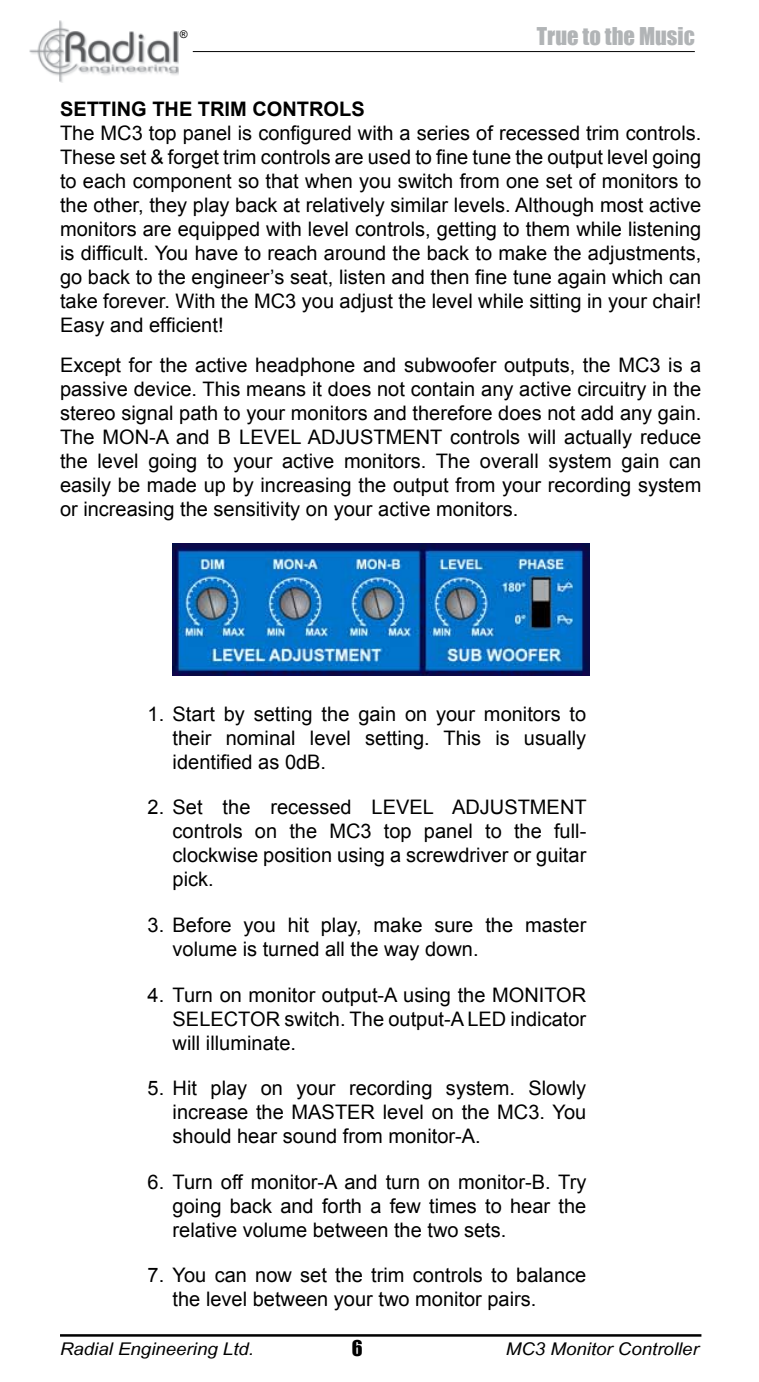
<style>
.page{position:relative;width:759px;height:1382px;background:#fff}
.page>*{position:absolute;margin:0;border:0;box-sizing:border-box;transform-origin:0 0}
.t1{font:22.5px "Impact";color:#b1b4b6}
.t2{font:20px/24px "Arial";color:#000;text-align:justify}
.t3{font:700 20px "Arial";color:#000}
.t4{font:20px "Impact";color:#000}
.t5{font:italic 17.5px "Arial Narrow";color:#000;scale:1.3 1}
.t6{font:italic 10.5px "Arial";color:#000}
</style>
<div class="page">
<hr style="left:60px;top:1334px;width:641px;height:3px;background:#000">
<img style="left:29px;top:21px;width:149px;height:61px">
<hr style="left:193px;top:51px;width:501px;height:1px;background:#000">
<img style="left:172px;top:544px;width:417px;height:131px">
<p class="t6" style="left:179px;top:27px;width:9px">®</p>
<p class="t1" style="left:536px;top:19px;width:159px">True to the Music</p>
<p class="t3" style="left:60px;top:96px;width:306px">SETTING TH E TRIM CONTROLS</p>
<p class="t2" style="left:60px;top:122px;width:642px">The MC3 top panel is configured with a series of recessed trim controls.<br>These set &amp; forget trim controls are used to fine tune the output level going to each component so that when you switch from one set of monitors to the other, they play back at relatively similar levels. Although most active monitors are equipped with level controls, getting to them while listening is difficult. You have to reach around the back to make the adjustments, go back to the engineer’s seat, listen and then fine tune again which can take forever. With the MC3 you adjust the level while sitting in your chair!<br>Easy and efficient!</p>
<p class="t2" style="left:60px;top:353px;width:642px">Except for the active headphone and subwoofer outputs, the MC3 is a passive device. This means it does not contain any active circuitry in the stereo signal path to your monitors and therefore does not add any gain.<br>The MON-A and B LEVEL ADJUSTMENT controls will actually reduce the level going to your active monitors. The overall system gain can easily be made up by increasing the output from your recording system or increasing the sensitivity on your active monitors.</p>
<p class="t2" style="left:172px;top:702px;width:415px;text-indent:-25px">1. Start by setting the gain on your monitors to their nominal level setting. This is usually identified as 0dB.</p>
<p class="t2" style="left:172px;top:795px;width:415px;text-indent:-25px">2. Set the recessed LEVEL ADJUSTMENT controls on the MC3 top panel to the full&shy;clockwise position using a screwdriver or guitar pick.</p>
<p class="t2" style="left:172px;top:913px;width:415px;text-indent:-25px">3. Before you hit play, make sure the master volume is turned all the way down.</p>
<p class="t2" style="left:172px;top:983px;width:415px;text-indent:-25px">4. Turn on monitor output-A using the MONITOR SELECTOR switch. The output-A LED indicator will illuminate.</p>
<p class="t2" style="left:172px;top:1076px;width:415px;text-indent:-25px">5. Hit play on your recording system. Slowly increase the MASTER level on the MC3. You should hear sound from monitor-A.</p>
<p class="t2" style="left:172px;top:1170px;width:415px;text-indent:-25px">6. Turn off monitor-A and turn on monitor-B. Try going back and forth a few times to hear the relative volume between the two sets.</p>
<p class="t2" style="left:172px;top:1263px;width:415px;text-indent:-25px">7. You can now set the trim controls to balance the level between your two monitor pairs.</p>
<p class="t4" style="left:351px;top:1332px;width:12px">6</p>
<p class="t5" style="left:60px;top:1336px;width:151px">Radial Engineering Ltd.</p>
<p class="t5" style="left:505px;top:1337px;width:150px">MC3 Monitor Controller</p>
</div>
